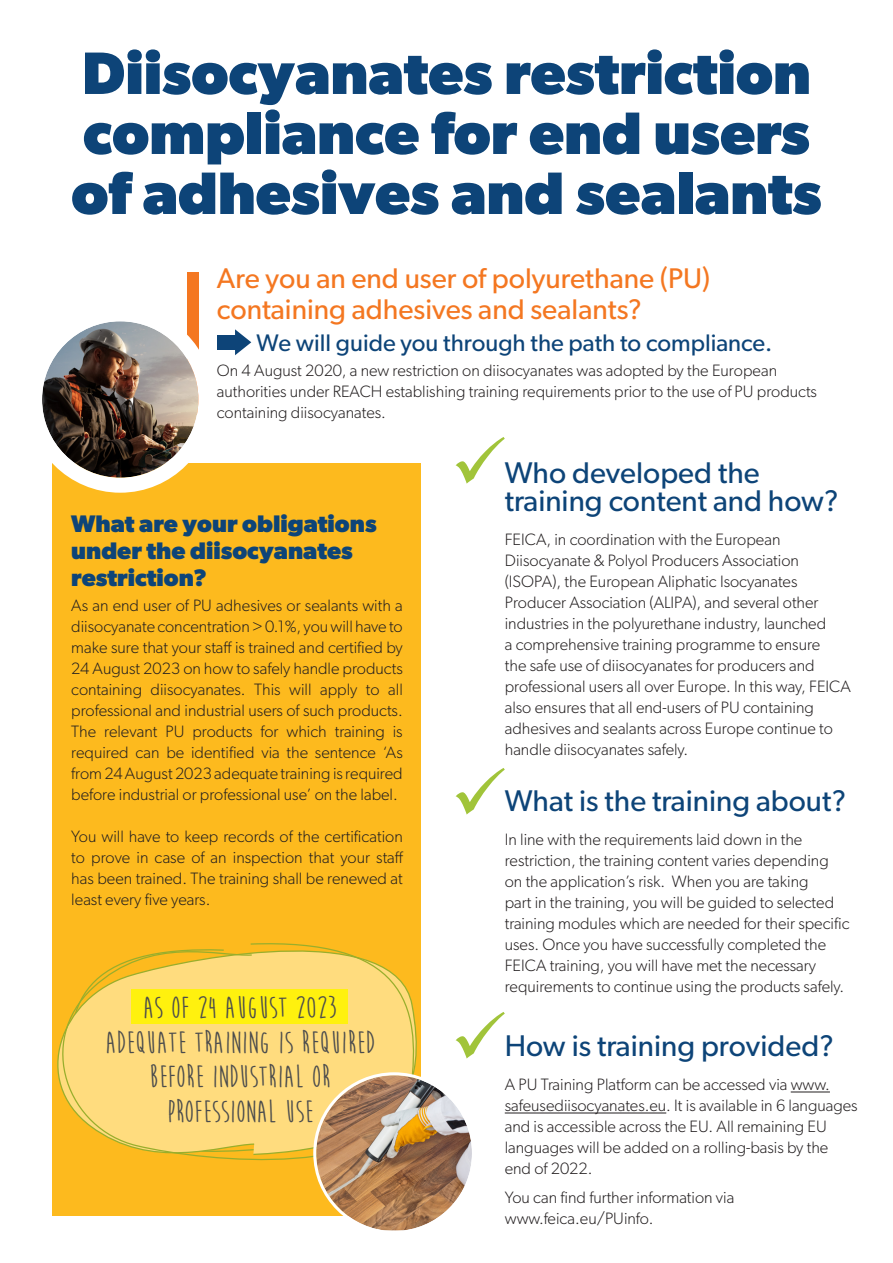
<style>
.page{position:relative;width:893px;height:1263px;background:#fff}
.page>*{position:absolute;margin:0;border:0;box-sizing:border-box;transform-origin:0 0}
.t1{font:700 60px/60px "Gibson";color:#0d4478}
.t2{font:700 31.65px/34.5px "Moon Flower";color:#4b4c4d;text-align:center}
.t3{font:30px/28.5px "Gibson";color:#0d4478}
.t4{font:28.5px/31.5px "Gibson";color:#f47721}
.t5{font:700 24px/27px "Gibson";color:#0d4478}
.t6{font:24px "Gibson";color:#0d4478}
.t7{font:300 16.5px/21px "Gibson";color:#231f20}
</style>
<div class="page">
<div style="left:52px;top:463px;width:369px;height:753px;background:#fdba1e"></div>
<svg style="left:57px;top:943px;width:360px;height:231px"></svg>
<div style="left:131px;top:990px;width:216px;height:34px;background:#fff10e"></div>
<svg style="left:456px;top:437px;width:49px;height:47px"></svg>
<svg style="left:456px;top:768px;width:49px;height:46px"></svg>
<svg style="left:456px;top:1012px;width:49px;height:46px"></svg>
<hr style="left:791px;top:1092px;width:39px;height:1px;background:#231f20">
<hr style="left:505px;top:1113px;width:161px;height:1px;background:#231f20">
<svg style="left:187px;top:272px;width:11px;height:112px"></svg>
<img style="left:42px;top:321px;width:156px;height:157px;border-radius:78px">
<div style="left:27px;top:306px;width:186px;height:187px;border:15px solid #fff;border-radius:50%"></div>
<img style="left:316px;top:1075px;width:155px;height:155px">
<div style="left:313px;top:1072px;width:162px;height:162px;border:3px solid #fff;border-radius:50%"></div>
<div style="left:217px;top:336px;width:19px;height:14px;background:#0d4478"></div>
<svg style="left:235px;top:329px;width:16px;height:26px"></svg>
<p class="t1" style="left:71px;top:42px;width:752px">Diisocyanates restriction compliance for end users of adhesives and sealants</p>
<p class="t4" style="left:217px;top:262px;width:495px">Are you an end user of polyurethane (PU) containing adhesives and sealants?</p>
<p class="t6" style="left:257px;top:328px;width:517px">We will guide you through the path to compliance.</p>
<p class="t7" style="left:217px;top:359px;width:602px">On 4 August 2020, a new restriction on diisocyanates was adopted by the European authorities under REACH establishing training requirements prior to the use of PU products containing diisocyanates.</p>
<p class="t5" style="left:71px;top:510px;width:307px">What are your obligations under the diisocyanates restriction?</p>
<p class="t7" style="left:71px;top:595px;width:333px;text-align:justify">As an end user of PU adhesives or sealants with a diisocyanate concentration &gt; 0.1%, you will have to make sure that your staff is trained and certified by 24 August 2023 on how to safely handle products containing diisocyanates. This will apply to all professional and industrial users of such products.<br>The relevant PU products for which training is required can be identified via the sentence ‘As from 24 August 2023 adequate training is required before industrial or professional use’ on the label.</p>
<p class="t7" style="left:71px;top:826px;width:334px;text-align:justify">You will have to keep records of the certification to prove in case of an inspection that your staff has been trained. The training shall be renewed at least every five years.</p>
<p class="t2" style="left:105px;top:991px;width:271px">AS OF 24 AUGUST 2023<br>ADEQUATE TRAINING IS REQUIRED<br>BEFORE INDUSTRIAL OR<br>PROFESSIONAL USE</p>
<p class="t3" style="left:505px;top:458px;width:335px">Who developed the training content and how?</p>
<p class="t7" style="left:505px;top:529px;width:348px">FEICA, in coordination with the European Diisocyanate &amp; Polyol Producers Association (ISOPA), the European Aliphatic Isocyanates Producer Association (ALIPA), and several other industries in the polyurethane industry, launched<br>a comprehensive training programme to ensure<br>the safe use of diisocyanates for producers and professional users all over Europe. In this way, FEICA also ensures that all end-users of PU containing adhesives and sealants across Europe continue to handle diisocyanates safely.</p>
<p class="t3" style="left:505px;top:786px;width:343px">What is the training about?</p>
<p class="t7" style="left:505px;top:829px;width:346px">In line with the requirements laid down in the restriction, the training content varies depending on the application’s risk. When you are taking<br>part in the training, you will be guided to selected training modules which are needed for their specific uses. Once you have successfully completed the FEICA training, you will have met the necessary requirements to continue using the products safely.</p>
<p class="t3" style="left:505px;top:1031px;width:331px">How is training provided?</p>
<p class="t7" style="left:505px;top:1073px;width:354px">A PU Training Platform can be accessed via www. safeusediisocyanates.eu. It is available in 6 languages and is accessible across the EU. All remaining EU languages will be added on a rolling-basis by the end of 2022.</p>
<p class="t7" style="left:505px;top:1187px;width:231px">You can find further information via www.feica.eu/PUinfo.</p>
</div>
